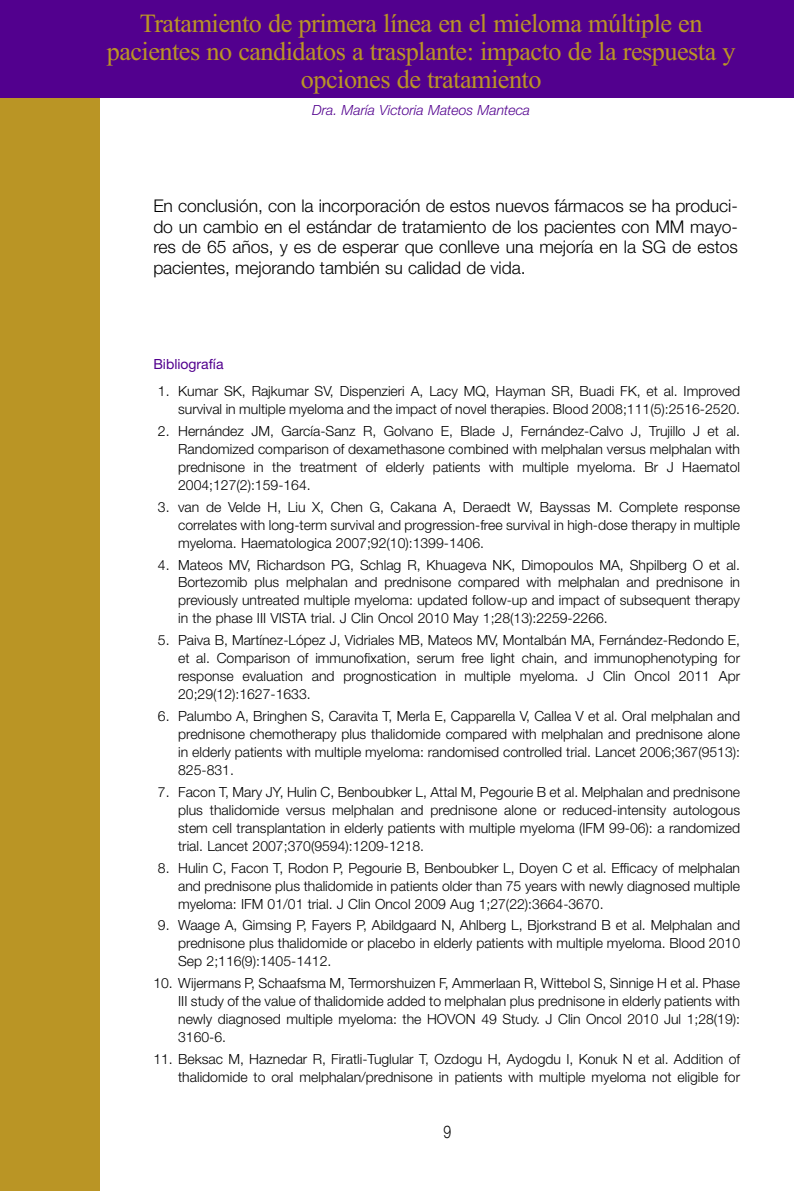
<style>
.page{position:relative;width:794px;height:1191px;background:#fff}
.page>*{position:absolute;margin:0;border:0;box-sizing:border-box;transform-origin:0 0}
.t1{font:26.25px/28px "Times New Roman";letter-spacing:-.02em;color:#ba9525;text-align:center}
.t2{font:17.5px/20.5px "Helvetica Neue Light TT";letter-spacing:-.005em;color:#000;text-align:justify}
.t3{font:17.5px "Helvetica Neue Light TT";letter-spacing:-.005em;color:#000;scale:.8 1}
.t4{font:14px/18px "Helvetica Neue Light TT";color:#000;text-align:justify}
.t5{font:14px "Helvetica Neue Light Italic TT";color:#52008e}
.t6{font:14px "Helvetica Neue";color:#52008e}
</style>
<div class="page">
<div style="left:0;top:10px;width:99px;height:1181px;background:#ba9525"></div>
<div style="left:0;top:0;width:794px;height:98px;background:#52008e"></div>
<h1 class="t1" style="left:107px;top:9px;width:630px">Tratamiento de primera línea en el mieloma múltiple en pacientes no candidatos a trasplante: impacto de la respuesta y opciones de tratamiento</h1>
<p class="t5" style="left:312px;top:102px;width:219px">Dra. María Victoria Mateos Manteca</p>
<p class="t2" style="left:153px;top:195px;width:586px">En conclusión, con la incorporación de estos nuevos fármacos se ha produci&shy;do un cambio en el estándar de tratamiento de los pacientes con MM mayo&shy;res de 65 años, y es de esperar que conlleve una mejoría en la SG de estos pacientes, mejorando también su calidad de vida.</p>
<p class="t6" style="left:153px;top:356px;width:72px">Bibliografía</p>
<p class="t4" style="left:158px;top:382px;width:583px;text-align:right">1. Kumar SK, Rajkumar SV, Dispenzieri A, Lacy MQ, Hayman SR, Buadi FK, et al. Improved survival in multiple myeloma and the impact of novel therapies. Blood 2008;111(5):2516-2520.</p>
<p class="t4" style="left:178px;top:421px;width:563px;text-indent:-20px">2. Hernández JM, García-Sanz R, Golvano E, Blade J, Fernández-Calvo J, Trujillo J et al.<br>Randomized comparison of dexamethasone combined with melphalan versus melphalan with prednisone in the treatment of elderly patients with multiple myeloma. Br J Haematol 2004;127(2):159-164.</p>
<p class="t4" style="left:178px;top:497px;width:563px;text-indent:-20px">3. van de Velde H, Liu X, Chen G, Cakana A, Deraedt W, Bayssas M. Complete response correlates with long-term survival and progression-free survival in high-dose therapy in multiple myeloma. Haematologica 2007;92(10):1399-1406.</p>
<p class="t4" style="left:178px;top:555px;width:563px;text-indent:-20px">4. Mateos MV, Richardson PG, Schlag R, Khuageva NK, Dimopoulos MA, Shpilberg O et al.<br>Bortezomib plus melphalan and prednisone compared with melphalan and prednisone in previously untreated multiple myeloma: updated follow-up and impact of subsequent therapy in the phase III VISTA trial. J Clin Oncol 2010 May 1;28(13):2259-2266.</p>
<p class="t4" style="left:178px;top:631px;width:563px;text-indent:-20px">5. Paiva B, Martínez-López J, Vidriales MB, Mateos MV, Montalbán MA, Fernández-Redondo E, et al. Comparison of immunofixation, serum free light chain, and immunophenotyping for response evaluation and prognostication in multiple myeloma. J Clin Oncol 2011 Apr 20;29(12):1627-1633.</p>
<p class="t4" style="left:178px;top:707px;width:563px;text-indent:-20px">6. Palumbo A, Bringhen S, Caravita T, Merla E, Capparella V, Callea V et al. Oral melphalan and prednisone chemotherapy plus thalidomide compared with melphalan and prednisone alone in elderly patients with multiple myeloma: randomised controlled trial. Lancet 2006;367(9513):<br>825-831.</p>
<p class="t4" style="left:178px;top:782px;width:563px;text-indent:-20px">7. Facon T, Mary JY, Hulin C, Benboubker L, Attal M, Pegourie B et al. Melphalan and prednisone plus thalidomide versus melphalan and prednisone alone or reduced-intensity autologous stem cell transplantation in elderly patients with multiple myeloma (IFM 99-06): a randomized trial. Lancet 2007;370(9594):1209-1218.</p>
<p class="t4" style="left:178px;top:858px;width:563px;text-indent:-20px">8. Hulin C, Facon T, Rodon P, Pegourie B, Benboubker L, Doyen C et al. Efficacy of melphalan and prednisone plus thalidomide in patients older than 75 years with newly diagnosed multiple myeloma: IFM 01/01 trial. J Clin Oncol 2009 Aug 1;27(22):3664-3670.</p>
<p class="t4" style="left:178px;top:916px;width:563px;text-indent:-20px">9. Waage A, Gimsing P, Fayers P, Abildgaard N, Ahlberg L, Bjorkstrand B et al. Melphalan and prednisone plus thalidomide or placebo in elderly patients with multiple myeloma. Blood 2010<br>Sep 2;116(9):1405-1412.</p>
<p class="t4" style="left:178px;top:974px;width:563px;text-indent:-25px">10. Wijermans P, Schaafsma M, Termorshuizen F, Ammerlaan R, Wittebol S, Sinnige H et al. Phase III study of the value of thalidomide added to melphalan plus prednisone in elderly patients with newly diagnosed multiple myeloma: the HOVON 49 Study. J Clin Oncol 2010 Jul 1;28(19):<br>3160-6.</p>
<p class="t4" style="left:153px;top:1049px;width:588px;text-align:right">11. Beksac M, Haznedar R, Firatli-Tuglular T, Ozdogu H, Aydogdu I, Konuk N et al. Addition of thalidomide to oral melphalan/prednisone in patients with multiple myeloma not eligible for</p>
<p class="t3" style="left:443px;top:1121px;width:11px">9</p>
</div>
